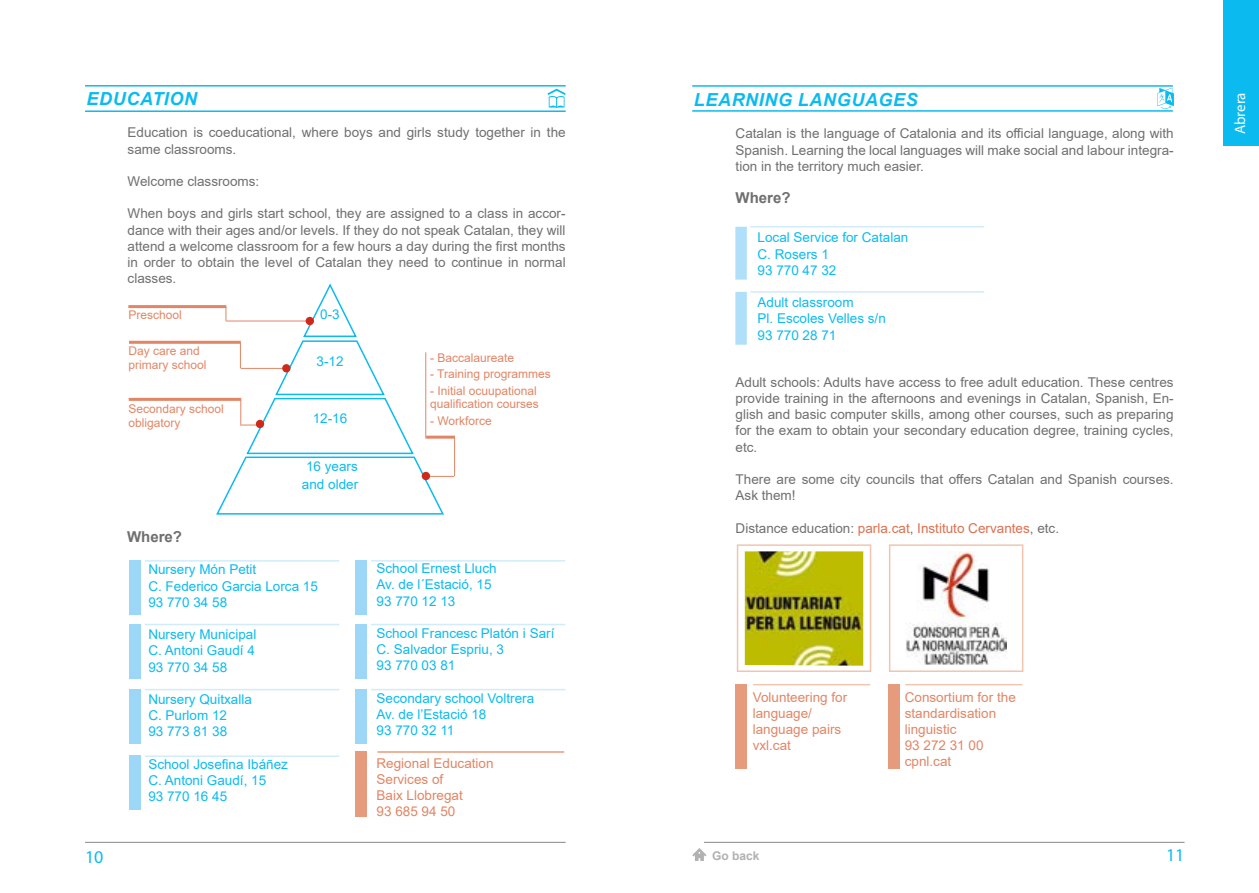
<style>
.page{position:relative;width:1259px;height:893px;background:#fff}
.page>*{position:absolute;margin:0;border:0;box-sizing:border-box;transform-origin:0 0}
.t1{font:italic 700 18px "Arial";letter-spacing:.035em;color:#0bbbef}
.t2{font:18px "Myriad Pro";color:#0bbbef}
.t3{font:700 15px "Arial";color:#706f6f}
.t4{font:15px "Myriad Pro";letter-spacing:-.005em;color:#fff}
.t5{font:13.5px/16.2px "Arial";color:#706f6f;text-align:justify}
.t6{font:13.5px/16.2px "Arial";color:#0bbbef}
.t7{font:13.5px/16.2px "Arial";color:#e28565}
.t8{font:13.5px "Arial";color:#dd6f4e}
.t9{font:12px/14.4px "Arial";color:#e28565}
.t10{font:700 12px "Arial";color:#b2b1b1}
.s1{color:#706f6f}
</style>
<div class="page">
<hr style="left:692px;top:85px;width:480px;height:2px;background:#0bbbef">
<hr style="left:692px;top:110px;width:480px;height:2px;background:#0bbbef">
<div style="left:1224px;top:0;width:35px;height:145px;background:#0bbbef"></div>
<hr style="left:704px;top:842px;width:480px;height:1px;background:#878787">
<svg style="left:692px;top:848px;width:14px;height:13px"></svg>
<hr style="left:85px;top:85px;width:481px;height:2px;background:#0bbbef">
<hr style="left:85px;top:110px;width:481px;height:2px;background:#0bbbef">
<hr style="left:85px;top:842px;width:481px;height:1px;background:#878787">
<svg style="left:1157px;top:88px;width:17px;height:21px"></svg>
<img style="left:745px;top:551px;width:118px;height:115px">
<img style="left:906px;top:552px;width:101px;height:112px">
<div style="left:735px;top:684px;width:12px;height:84px;background:#e79b7d"></div>
<hr style="left:753px;top:684px;width:117px;height:1px;background:#f1c5b0">
<div style="left:888px;top:684px;width:11px;height:84px;background:#e79b7d"></div>
<hr style="left:905px;top:684px;width:117px;height:1px;background:#f1c5b0">
<div style="left:737px;top:544px;width:134px;height:128px;border:2px solid #f1c5b0"></div>
<div style="left:889px;top:544px;width:134px;height:128px;border:2px solid #f1c5b0"></div>
<hr style="left:128px;top:305px;width:98px;height:3px;background:#e28565">
<hr style="left:129px;top:341px;width:112px;height:3px;background:#e28565">
<hr style="left:129px;top:398px;width:112px;height:3px;background:#e28565">
<svg style="left:215px;top:283px;width:230px;height:232px"></svg>
<div style="left:306px;top:317px;width:8px;height:8px;background:#ce2919;border-radius:50%"></div>
<div style="left:282px;top:364px;width:8px;height:8px;background:#ce2919;border-radius:50%"></div>
<div style="left:256px;top:420px;width:8px;height:8px;background:#ce2919;border-radius:50%"></div>
<hr style="left:426px;top:436px;width:29px;height:3px;background:#e28565">
<hr style="left:425px;top:352px;width:1px;height:86px;background:#e28565">
<hr style="left:424px;top:476px;width:30px;height:1px;background:#e28565">
<hr style="left:454px;top:438px;width:1px;height:38px;background:#e28565">
<div style="left:422px;top:472px;width:8px;height:8px;background:#ce2919;border-radius:50%"></div>
<svg style="left:547px;top:89px;width:19px;height:19px"></svg>
<div style="left:129px;top:560px;width:12px;height:55px;background:#9cd7f7"></div>
<hr style="left:145px;top:560px;width:194px;height:2px;background:#d2ecfc">
<div style="left:129px;top:624px;width:12px;height:54px;background:#9cd7f7"></div>
<hr style="left:145px;top:624px;width:194px;height:1px;background:#d2ecfc">
<div style="left:129px;top:689px;width:12px;height:55px;background:#9cd7f7"></div>
<hr style="left:145px;top:689px;width:194px;height:1px;background:#d2ecfc">
<div style="left:129px;top:755px;width:12px;height:55px;background:#9cd7f7"></div>
<hr style="left:145px;top:755px;width:194px;height:2px;background:#d2ecfc">
<div style="left:355px;top:560px;width:12px;height:55px;background:#9cd7f7"></div>
<hr style="left:371px;top:560px;width:194px;height:2px;background:#d2ecfc">
<div style="left:355px;top:624px;width:12px;height:54px;background:#9cd7f7"></div>
<hr style="left:371px;top:624px;width:194px;height:1px;background:#d2ecfc">
<div style="left:355px;top:689px;width:12px;height:55px;background:#9cd7f7"></div>
<hr style="left:371px;top:689px;width:194px;height:1px;background:#d2ecfc">
<div style="left:355px;top:751px;width:12px;height:65px;background:#e79b7d"></div>
<hr style="left:377px;top:751px;width:187px;height:2px;background:#e79b7d">
<div style="left:735px;top:227px;width:12px;height:53px;background:#afdff9"></div>
<hr style="left:750px;top:226px;width:234px;height:2px;background:#d2ecfc">
<div style="left:735px;top:292px;width:12px;height:53px;background:#afdff9"></div>
<hr style="left:750px;top:291px;width:234px;height:2px;background:#d2ecfc">
<h1 class="t1" style="left:87px;top:87px;width:112px">EDUCATION</h1>
<p class="t5" style="left:128px;top:124px;width:439px">Education is coeducational, where boys and girls study together in the same classrooms.</p>
<p class="t5" style="left:128px;top:173px;width:133px">Welcome classrooms:</p>
<p class="t5" style="left:128px;top:205px;width:439px">When boys and girls start school, they are assigned to a class in accor&shy;dance with their ages and/or levels. If they do not speak Catalan, they will attend a welcome classroom for a few hours a day during the first months in order to obtain the level of Catalan they need to continue in normal classes.</p>
<p class="t6" style="left:320px;top:306px;width:21px">0-3</p>
<p class="t6" style="left:316px;top:353px;width:29px">3-12</p>
<p class="t9" style="left:128px;top:308px;width:55px">Preschool</p>
<p class="t9" style="left:128px;top:343px;width:80px">Day care and primary school</p>
<p class="t9" style="left:430px;top:350px;width:86px">- Baccalaureate</p>
<p class="t9" style="left:430px;top:367px;width:122px">- Training programmes</p>
<p class="t9" style="left:430px;top:384px;width:110px;line-height:13.5px">- Initial ocuupational qualification courses</p>
<p class="t9" style="left:430px;top:413px;width:63px">- Workforce</p>
<p class="t9" style="left:128px;top:401px;width:97px">Secondary school obligatory</p>
<p class="t6" style="left:313px;top:410px;width:36px">12-16</p>
<p class="t6" style="left:302px;top:457px;width:58px;line-height:18px;text-align:center">16 years and older</p>
<p class="t3" style="left:127px;top:526px;width:57px">Where?</p>
<p class="t6" style="left:148px;top:561px;width:171px">Nursery Món Petit<br>C. Federico Garcia Lorca 15<br>93 770 34 58</p>
<p class="t6" style="left:148px;top:626px;width:110px;text-align:justify">Nursery Municipal C. Antoni Gaudí 4<br>93 770 34 58</p>
<p class="t6" style="left:148px;top:691px;width:105px">Nursery Quitxalla<br>C. Purlom 12<br>93 773 81 38</p>
<p class="t6" style="left:148px;top:756px;width:141px">School Josefina Ibáñez<br>C. Antoni Gaudí, 15<br>93 770 16 45</p>
<p class="t6" style="left:376px;top:560px;width:122px">School Ernest Lluch<br>Av. de l´Estació, 15<br>93 770 12 13</p>
<p class="t6" style="left:376px;top:625px;width:179px">School Francesc Platón i Sarí<br>C. Salvador Espriu, 3<br>93 770 03 81</p>
<p class="t6" style="left:376px;top:690px;width:159px">Secondary school Voltrera<br>Av. de l’Estació 18<br>93 770 32 11</p>
<p class="t7" style="left:376px;top:755px;width:119px">Regional Education<br>Services of<br>Baix Llobregat<br>93 685 94 50</p>
<h1 class="t1" style="left:694px;top:88px;width:226px">LEARNING LANGUAGES</h1>
<p class="t5" style="left:735px;top:125px;width:439px">Catalan is the language of Catalonia and its official language, along with Spanish. Learning the local languages will make social and labour integra&shy;tion in the territory much easier.</p>
<p class="t3" style="left:735px;top:187px;width:57px">Where?</p>
<p class="t6" style="left:757px;top:229px;width:152px">Local Service for Catalan<br>C. Rosers 1<br>93 770 47 32</p>
<p class="t6" style="left:757px;top:294px;width:130px">Adult classroom<br>Pl. Escoles Velles s/n<br>93 770 28 71</p>
<p class="t5" style="left:735px;top:374px;width:439px">Adult schools: Adults have access to free adult education. These centres provide training in the afternoons and evenings in Catalan, Spanish, En&shy;glish and basic computer skills, among other courses, such as preparing for the exam to obtain your secondary education degree, training cycles, etc.</p>
<p class="t5" style="left:735px;top:471px;width:439px">There are some city councils that offers Catalan and Spanish courses.<br>Ask them!</p>
<p class="t8" style="left:735px;top:518px;width:325px"><span class="s1">Distance education:</span> parla.cat<span class="s1">,</span> Instituto Cervantes<span class="s1">, etc.</span></p>
<p class="t7" style="left:752px;top:689px;width:96px">Volunteering for language/ language pairs vxl.cat</p>
<p class="t7" style="left:904px;top:689px;width:113px">Consortium for the standardisation linguistic<br>93 272 31 00 cpnl.cat</p>
<h1 class="t2" style="left:85px;top:846px;width:20px">10</h1>
<p class="t10" style="left:712px;top:847px;width:49px">Go back</p>
<h1 class="t2" style="left:1166px;top:844px;width:20px">11</h1>
<p class="t4" style="left:1230px;top:134px;width:43px;rotate:-90deg">Abrera</p>
</div>
